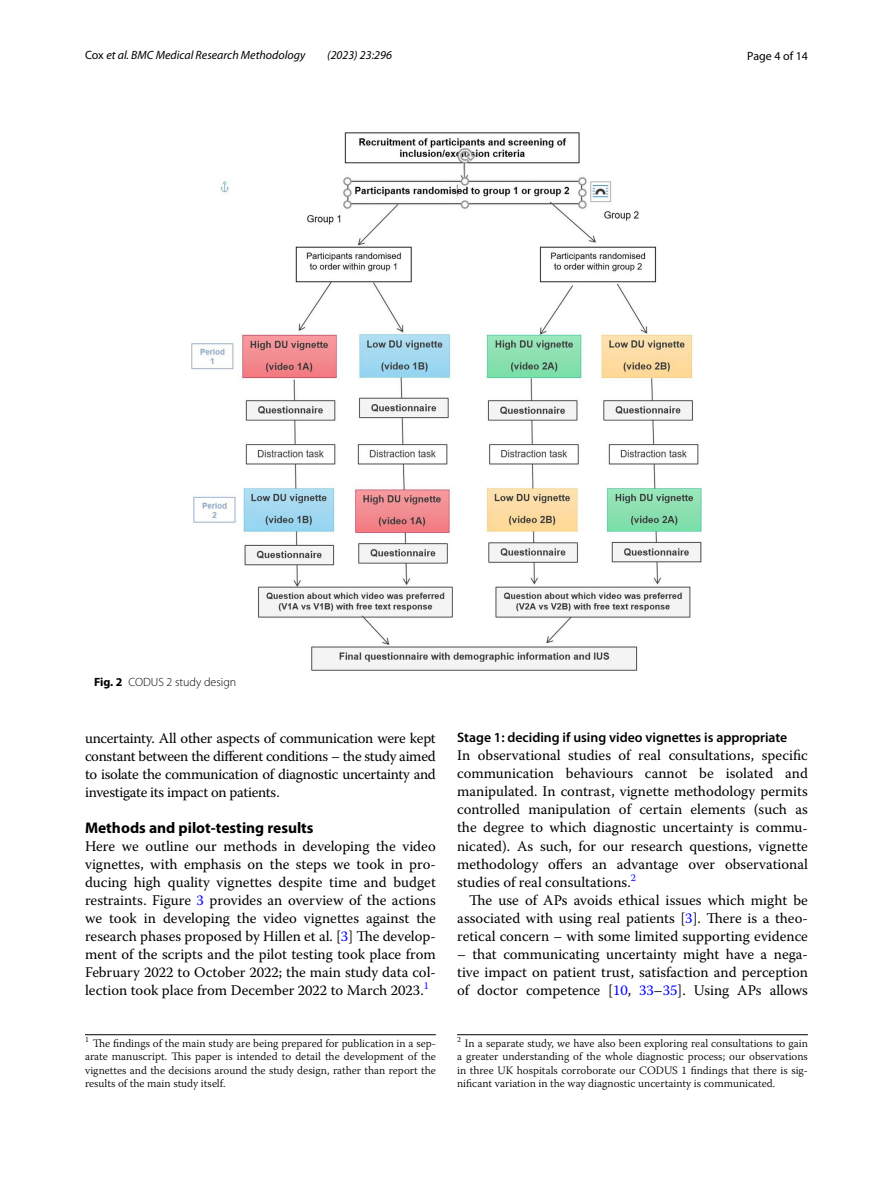
<style>
.page{position:relative;width:893px;height:1187px;background:#fff}
.page>*{position:absolute;margin:0;border:0;box-sizing:border-box;transform-origin:0 0}
.t1{font:700 15.45px "Myriad Pro";color:#000}
.t2{font:14.7px/18px "Warnock Pro";color:#000;text-align:justify}
.t3{font:600 13.8px "Myriad Pro";color:#000}
.t4{font:italic 12px "Myriad Pro";color:#000}
.t5{font:300 12px "Myriad Pro";color:#000}
.t6{font:12px "Myriad Pro";color:#000}
.t7{font:300 11.25px/13.5px "Warnock Pro";color:#000;text-align:justify}
.s1{font-style:normal}
.s2{font-weight:700}
.s3{color:#00f}
</style>
<div class="page">
<img style="left:191px;top:133px;width:511px;height:537px">
<hr style="left:85px;top:1034px;width:351px;height:1px;background:#000">
<hr style="left:457px;top:1034px;width:351px;height:1px;background:#000">
<p class="t4" style="left:85px;top:48px;width:222px"><span class="s1">Cox</span> et al. BMC Medical Research Methodology</p>
<p class="t4" style="left:327px;top:48px;width:66px">(2023) 23:296</p>
<p class="t6" style="left:747px;top:48px;width:62px">Page 4 of 14</p>
<p class="t5" style="left:94px;top:675px;width:144px"><span class="s2">Fig. 2</span> CODUS 2 study design</p>
<p class="t2" style="left:85px;top:728px;width:352px">uncertainty. All other aspects of communication were kept constant between the different conditions – the study aimed to isolate the communication of diagnostic uncertainty and investigate its impact on patients.</p>
<p class="t1" style="left:85px;top:817px;width:230px">Methods and pilot‑testing results</p>
<p class="t2" style="left:85px;top:836px;width:352px">Here we outline our methods in developing the video vignettes, with emphasis on the steps we took in pro&shy;ducing high quality vignettes despite time and budget restraints. Figure <span class="s3">3</span> provides an overview of the actions we took in developing the video vignettes against the research phases proposed by Hillen et al. [<span class="s3">3</span>] The develop&shy;ment of the scripts and the pilot testing took place from February 2022 to October 2022; the main study data col&shy;lection took place from December 2022 to March 2023.<sup>1</sup></p>
<p class="t3" style="left:457px;top:729px;width:332px">Stage 1: deciding if using video vignettes is appropriate</p>
<p class="t2" style="left:457px;top:746px;width:352px">In observational studies of real consultations, specific communication behaviours cannot be isolated and manipulated. In contrast, vignette methodology permits controlled manipulation of certain elements (such as the degree to which diagnostic uncertainty is commu&shy;nicated). As such, for our research questions, vignette methodology offers an advantage over observational studies of real consultations.<sup>2</sup></p>
<p class="t2" style="left:457px;top:890px;width:352px;text-indent:12px">The use of APs avoids ethical issues which might be associated with using real patients [<span class="s3">3</span>]. There is a theo&shy;retical concern – with some limited supporting evidence</p>
<p class="t2" style="left:457px;top:944px;width:352px">– that communicating uncertainty might have a nega&shy;tive impact on patient trust, satisfaction and perception of doctor competence [<span class="s3">10</span>, <span class="s3">33</span>–<span class="s3">35</span>]. Using APs allows</p>
<p class="t7" style="left:85px;top:1036px;width:352px"><sup>1</sup> The findings of the main study are being prepared for publication in a sep&shy;arate manuscript. This paper is intended to detail the development of the vignettes and the decisions around the study design, rather than report the results of the main study itself.</p>
<p class="t7" style="left:457px;top:1036px;width:352px"><sup>2</sup> In a separate study, we have also been exploring real consultations to gain a greater understanding of the whole diagnostic process; our observations in three UK hospitals corroborate our CODUS 1 findings that there is sig&shy;nificant variation in the way diagnostic uncertainty is communicated.</p>
</div>
